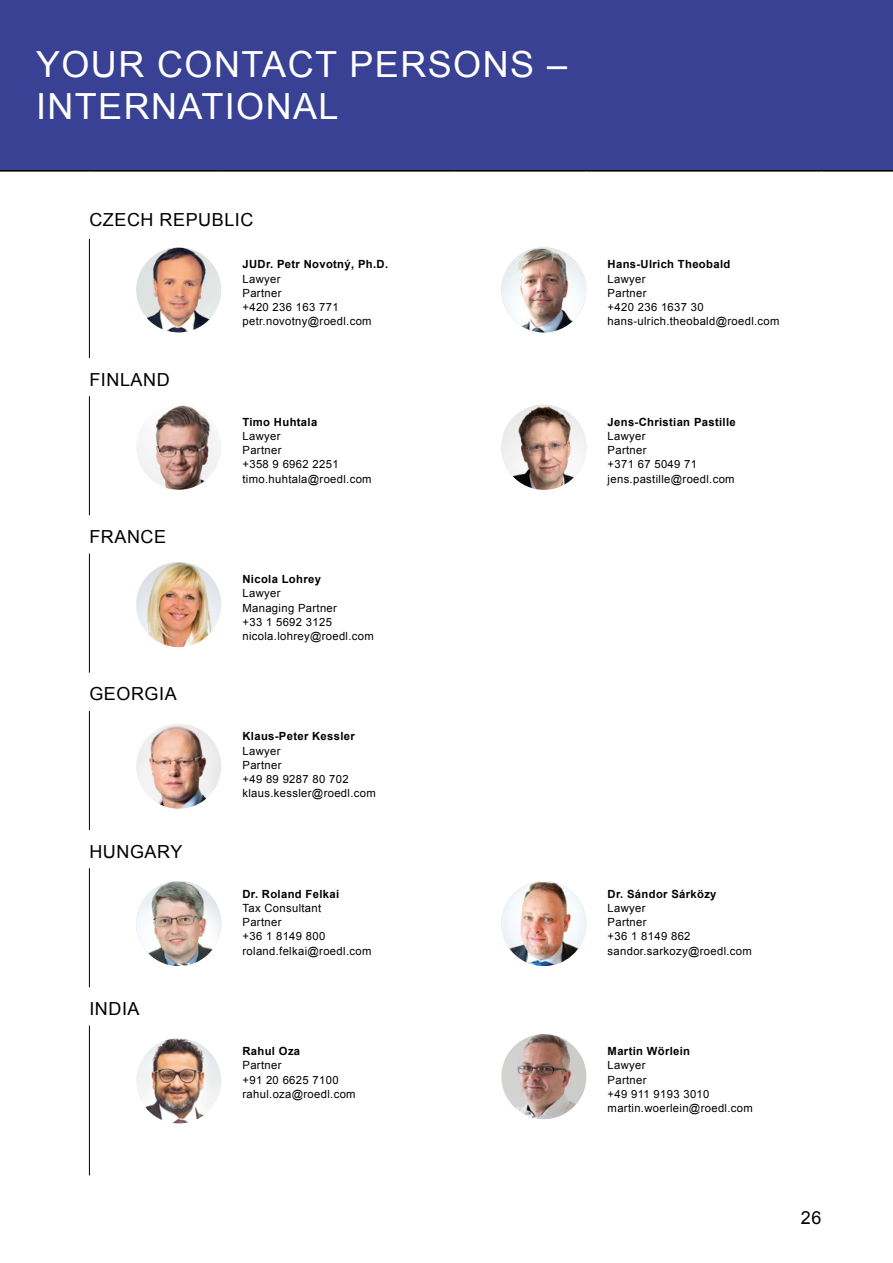
<style>
.page{position:relative;width:893px;height:1263px;background:#fff}
.page>*{position:absolute;margin:0;border:0;box-sizing:border-box;transform-origin:0 0}
.t1{font:36px/42px "Arial";letter-spacing:.04em;color:#fff}
.t2{font:18px "Arial";letter-spacing:.03em;color:#000}
.t3{font:11.25px/14.2px "Arial";letter-spacing:.03em;color:#000}
.t4{font:700 11.25px "Arial";letter-spacing:.03em;color:#000}
</style>
<div class="page">
<div style="left:0;top:0;width:893px;height:170px;background:#394195"></div>
<hr style="left:0;top:170px;width:89px;height:2px;background:#000">
<hr style="left:89px;top:170px;width:132px;height:2px;background:#000">
<hr style="left:221px;top:170px;width:234px;height:2px;background:#000">
<hr style="left:455px;top:170px;width:131px;height:2px;background:#000">
<hr style="left:586px;top:170px;width:236px;height:2px;background:#000">
<hr style="left:822px;top:170px;width:71px;height:2px;background:#000">
<hr style="left:89px;top:711px;width:1px;height:119px;background:#000">
<hr style="left:89px;top:868px;width:1px;height:119px;background:#000">
<hr style="left:89px;top:1025px;width:1px;height:150px;background:#000">
<hr style="left:89px;top:239px;width:1px;height:119px;background:#000">
<hr style="left:89px;top:396px;width:1px;height:119px;background:#000">
<hr style="left:89px;top:554px;width:1px;height:119px;background:#000">
<img style="left:136px;top:247px;width:85px;height:85px;border-radius:43px">
<img style="left:501px;top:247px;width:85px;height:85px;border-radius:43px">
<img style="left:136px;top:405px;width:85px;height:85px;border-radius:43px">
<img style="left:501px;top:405px;width:85px;height:85px;border-radius:43px">
<img style="left:136px;top:562px;width:85px;height:85px;border-radius:43px">
<img style="left:136px;top:724px;width:85px;height:85px;border-radius:43px">
<img style="left:136px;top:881px;width:85px;height:85px;border-radius:43px">
<img style="left:501px;top:881px;width:85px;height:85px">
<img style="left:136px;top:1038px;width:85px;height:85px;border-radius:43px">
<img style="left:501px;top:1034px;width:85px;height:85px;border-radius:43px">
<h1 class="t1" style="left:36px;top:44px;width:532px">YOUR CONTACT PERSONS –<br>INTERNATIONAL</h1>
<h2 class="t2" style="left:89px;top:208px;width:166px">CZECH REPUBLIC</h2>
<p class="t4" style="left:242px;top:257px;width:147px">JUDr. Petr Novotný, Ph.D.</p>
<p class="t3" style="left:242px;top:272px;width:131px">Lawyer<br>Partner<br>+420 236 163 771 petr.novotny@roedl.com</p>
<h2 class="t2" style="left:89px;top:368px;width:82px">FINLAND</h2>
<h2 class="t2" style="left:89px;top:525px;width:78px">FRANCE</h2>
<h2 class="t2" style="left:89px;top:682px;width:89px">GEORGIA</h2>
<h2 class="t2" style="left:89px;top:840px;width:94px">HUNGARY</h2>
<h2 class="t2" style="left:89px;top:997px;width:52px">INDIA</h2>
<p class="t4" style="left:242px;top:414px;width:76px">Timo Huhtala</p>
<p class="t3" style="left:242px;top:429px;width:131px">Lawyer<br>Partner<br>+358 9 6962 2251 timo.huhtala@roedl.com</p>
<p class="t4" style="left:242px;top:572px;width:80px">Nicola Lohrey</p>
<p class="t3" style="left:242px;top:586px;width:133px">Lawyer<br>Managing Partner<br>+33 1 5692 3125 nicola.lohrey@roedl.com</p>
<p class="t4" style="left:242px;top:729px;width:114px">Klaus-Peter Kessler</p>
<p class="t3" style="left:242px;top:744px;width:135px">Lawyer<br>Partner<br>+49 89 9287 80 702 klaus.kessler@roedl.com</p>
<p class="t4" style="left:242px;top:886px;width:98px">Dr. Roland Felkai</p>
<p class="t3" style="left:242px;top:901px;width:130px">Tax Consultant<br>Partner<br>+36 1 8149 800 roland.felkai@roedl.com</p>
<p class="t4" style="left:242px;top:1044px;width:59px">Rahul Oza</p>
<p class="t3" style="left:242px;top:1058px;width:115px">Partner<br>+91 20 6625 7100 rahul.oza@roedl.com</p>
<p class="t4" style="left:608px;top:257px;width:124px">Hans-Ulrich Theobald</p>
<p class="t3" style="left:608px;top:272px;width:173px">Lawyer<br>Partner<br>+420 236 1637 30 hans-ulrich.theobald@roedl.com</p>
<p class="t4" style="left:608px;top:414px;width:130px">Jens-Christian Pastille</p>
<p class="t3" style="left:608px;top:429px;width:129px">Lawyer<br>Partner<br>+371 67 5049 71 jens.pastille@roedl.com</p>
<p class="t4" style="left:608px;top:886px;width:110px">Dr. Sándor Sárközy</p>
<p class="t3" style="left:608px;top:901px;width:146px">Lawyer<br>Partner<br>+36 1 8149 862 sandor.sarkozy@roedl.com</p>
<p class="t4" style="left:608px;top:1044px;width:84px">Martin Wörlein</p>
<p class="t3" style="left:608px;top:1058px;width:147px">Lawyer<br>Partner<br>+49 911 9193 3010 martin.woerlein@roedl.com</p>
<h2 class="t2" style="left:801px;top:1206px;width:22px">26</h2>
</div>
